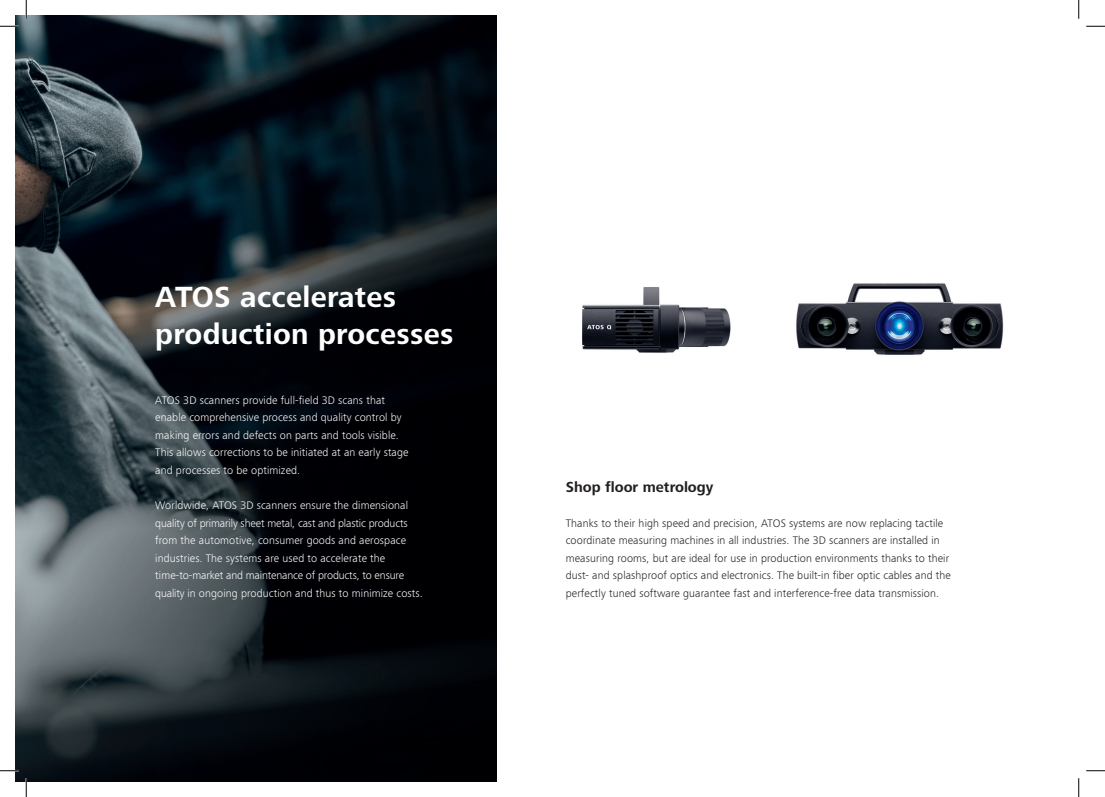
<style>
.page{position:relative;width:1105px;height:797px;background:#fff}
.page>*{position:absolute;margin:0;border:0;box-sizing:border-box;transform-origin:0 0}
.t1{font:700 30px/37.5px "ZEISS Frutiger Next W1 G";letter-spacing:.01em;color:#fff}
.t2{font:700 15px "ZEISS Frutiger Next W1 G";color:#231f20}
.t3{font:300 11.25px/17.5px "ZEISS Frutiger Next W1 G";letter-spacing:.01em;color:#fff}
.t4{font:300 11.25px/17.5px "ZEISS Frutiger Next W1 G";letter-spacing:.01em;color:#231f20}
</style>
<div class="page">
<img style="left:16px;top:16px;width:480px;height:765px">
<img style="left:582px;top:287px;width:149px;height:66px">
<img style="left:796px;top:283px;width:208px;height:72px">
<svg style="left:0;top:25px;width:19px;height:2px"></svg>
<svg style="left:1086px;top:25px;width:19px;height:2px"></svg>
<svg style="left:0;top:770px;width:19px;height:1px"></svg>
<svg style="left:1086px;top:770px;width:19px;height:1px"></svg>
<svg style="left:25px;top:0;width:2px;height:19px"></svg>
<svg style="left:25px;top:778px;width:2px;height:19px"></svg>
<svg style="left:1078px;top:0;width:1px;height:19px"></svg>
<svg style="left:1078px;top:778px;width:1px;height:19px"></svg>
<h1 class="t1" style="left:155px;top:277px;width:300px">ATOS accelerates production processes</h1>
<p class="t3" style="left:155px;top:391px;width:255px">ATOS 3D scanners provide full-field 3D scans that enable comprehensive process and quality control by making errors and defects on parts and tools visible.<br>This allows corrections to be initiated at an early stage and processes to be optimized.</p>
<p class="t3" style="left:155px;top:496px;width:269px">Worldwide, ATOS 3D scanners ensure the dimensional quality of primarily sheet metal, cast and plastic products from the automotive, consumer goods and aerospace industries. The systems are used to accelerate the time-to-market and maintenance of products, to ensure quality in ongoing production and thus to minimize costs.</p>
<h2 class="t2" style="left:566px;top:476px;width:149px">Shop floor metrology</h2>
<p class="t4" style="left:566px;top:513px;width:387px">Thanks to their high speed and precision, ATOS systems are now replacing tactile coordinate measuring machines in all industries. The 3D scanners are installed in measuring rooms, but are ideal for use in production environments thanks to their dust- and splashproof optics and electronics. The built-in fiber optic cables and the perfectly tuned software guarantee fast and interference-free data transmission.</p>
</div>
